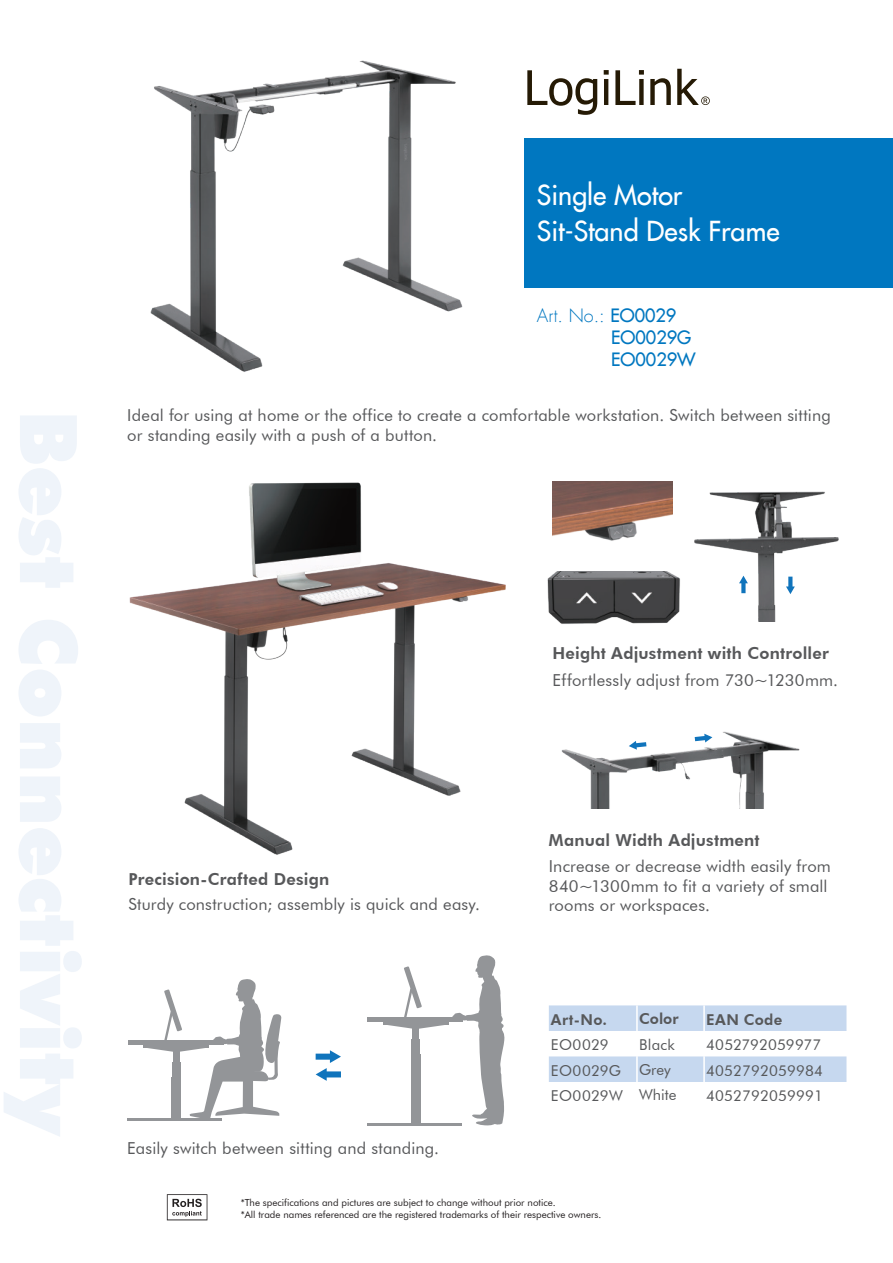
<style>
.page{position:relative;width:893px;height:1263px;background:#fff}
.page>*{position:absolute;margin:0;border:0;box-sizing:border-box;transform-origin:0 0}
.Produktname{font:27px "Futura LT";color:#fff}
.t1{font:300 18px "Futura LT";color:#0077c0}
.t2{font:18px "Futura LT";color:#0077c0}
.Fließtext{font:16.5px "Futura BT";letter-spacing:.01em;color:#57585a}
.subline{font:800 16.5px "Futura BT";letter-spacing:.01em;color:#57585a}
.Tabelle_Auszeichnung{font:15px "Futura BT";letter-spacing:.01em;color:#57585a}
.Tabelle_Auszeichnung-2{font:800 15px "Futura BT";letter-spacing:.02em;color:#57585a}
.Text_Tabelle{font:15px "Futura BT";letter-spacing:.015em;color:#57585a}
.t3{font:9.75px/11.7px "Futura BT";color:#231f20}
.s1{font-weight:400}
</style>
<div class="page">
<svg style="left:167px;top:1194px;width:40px;height:26px"></svg>
<img style="left:129px;top:482px;width:377px;height:373px">
<img style="left:552px;top:482px;width:121px;height:59px">
<div style="left:524px;top:138px;width:369px;height:150px;background:#0077c0"></div>
<svg style="left:527px;top:69px;width:183px;height:46px"></svg>
<img style="left:150px;top:60px;width:313px;height:312px">
<img style="left:694px;top:491px;width:145px;height:130px">
<svg style="left:739px;top:576px;width:9px;height:17px"></svg>
<svg style="left:786px;top:577px;width:9px;height:17px"></svg>
<img style="left:561px;top:731px;width:239px;height:78px">
<svg style="left:629px;top:741px;width:17px;height:9px"></svg>
<svg style="left:695px;top:734px;width:17px;height:8px"></svg>
<hr style="left:127px;top:1118px;width:95px;height:3px;background:#939598">
<div style="left:128px;top:1040px;width:95px;height:5px;background:#939598"></div>
<svg style="left:144px;top:979px;width:137px;height:139px"></svg>
<hr style="left:367px;top:1123px;width:95px;height:3px;background:#939598">
<hr style="left:367px;top:1017px;width:96px;height:4px;background:#939598">
<svg style="left:383px;top:955px;width:122px;height:171px"></svg>
<svg style="left:316px;top:1050px;width:25px;height:31px"></svg>
<svg style="left:549px;top:1005px;width:298px;height:77px"></svg>
<img style="left:547px;top:571px;width:133px;height:53px">
<p class="Produktname" style="left:537px;top:178px;width:147px">Single Motor</p>
<p class="Produktname" style="left:537px;top:214px;width:244px">Sit-Stand Desk Frame</p>
<p class="t1" style="left:537px;top:305px;width:141px">Art. No.: <span class="s1">EO0029</span></p>
<p class="t2" style="left:611px;top:326px;width:81px">EO0029G</p>
<p class="t2" style="left:611px;top:347px;width:86px">EO0029W</p>
<p class="Fließtext" style="left:127px;top:405px;width:705px">Ideal for using at home or the office to create a comfortable workstation. Switch between sitting</p>
<p class="Fließtext" style="left:127px;top:425px;width:311px">or standing easily with a push of a button.</p>
<p class="subline" style="left:552px;top:643px;width:278px">Height Adjustment with Controller</p>
<p class="Fließtext" style="left:552px;top:670px;width:287px">Effortlessly adjust from 730~1230mm.</p>
<p class="subline" style="left:128px;top:869px;width:202px">Precision-Crafted Design</p>
<p class="subline" style="left:549px;top:830px;width:212px">Manual Width Adjustment</p>
<p class="Fließtext" style="left:549px;top:856px;width:284px">Increase or decrease width easily from</p>
<p class="Fließtext" style="left:549px;top:876px;width:280px">840~1300mm to fit a variety of small</p>
<p class="Fließtext" style="left:128px;top:894px;width:353px">Sturdy construction; assembly is quick and easy.</p>
<p class="Fließtext" style="left:549px;top:895px;width:163px">rooms or workspaces.</p>
<p class="Fließtext" style="left:127px;top:1138px;width:313px">Easily switch between sitting and standing.</p>
<p class="Tabelle_Auszeichnung-2" style="left:551px;top:1010px;width:58px">Art-No.</p>
<p class="Tabelle_Auszeichnung-2" style="left:639px;top:1009px;width:41px">Color</p>
<p class="Tabelle_Auszeichnung-2" style="left:706px;top:1010px;width:78px">EAN Code</p>
<p class="Tabelle_Auszeichnung" style="left:551px;top:1036px;width:59px">EO0029</p>
<p class="Text_Tabelle" style="left:639px;top:1036px;width:37px">Black</p>
<p class="Tabelle_Auszeichnung" style="left:706px;top:1036px;width:117px">4052792059977</p>
<p class="Tabelle_Auszeichnung" style="left:551px;top:1061px;width:72px">EO0029G</p>
<p class="Tabelle_Auszeichnung" style="left:639px;top:1060px;width:33px">Grey</p>
<p class="Tabelle_Auszeichnung" style="left:706px;top:1061px;width:118px">4052792059984</p>
<p class="Tabelle_Auszeichnung" style="left:551px;top:1087px;width:73px">EO0029W</p>
<p class="Tabelle_Auszeichnung" style="left:639px;top:1086px;width:39px">White</p>
<p class="Tabelle_Auszeichnung" style="left:706px;top:1087px;width:118px">4052792059991</p>
<p class="t3" style="left:241px;top:1196px;width:362px">*The specifications and pictures are subject to change without prior notice.<br>*All trade names referenced are the registered trademarks of their respective owners.</p>
</div>
